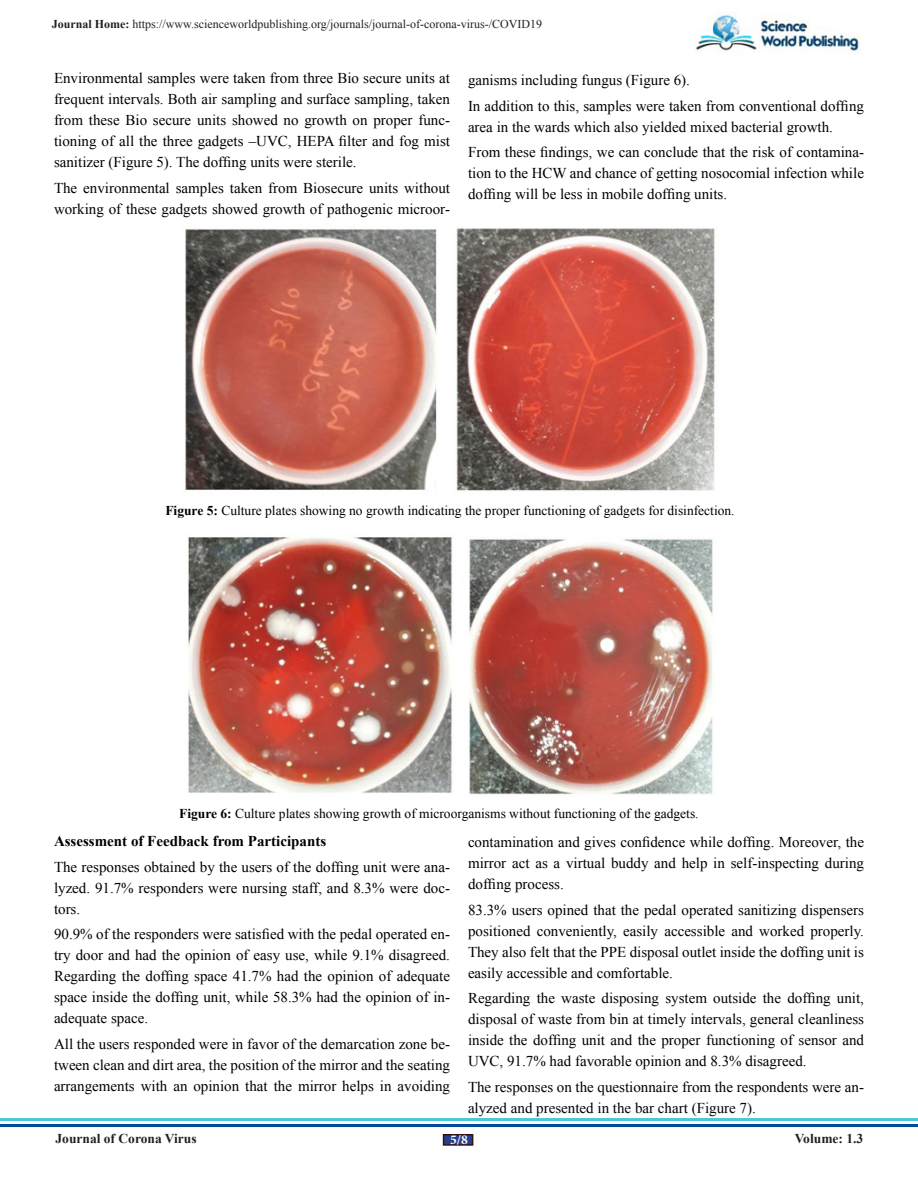
<style>
.page{position:relative;width:918px;height:1188px;background:#fff}
.page>*{position:absolute;margin:0;border:0;box-sizing:border-box;transform-origin:0 0}
.t1{font:15px/21px "Times New Roman";color:#000;text-align:justify}
.t2{font:700 15px "Times New Roman";color:#000}
.t3{font:13.5px "Times New Roman";color:#000}
.t4{font:700 13.5px "Times New Roman";color:#231f20}
.t5{font:700 13.5px "Minion Pro";color:#fff}
.t6{font:12px "Times New Roman";color:#231f20}
.s1{font-weight:700}
</style>
<div class="page">
<div style="left:443px;top:1134px;width:30px;height:12px;background:#25408f;border:2px solid #331313"></div>
<hr style="left:0;top:1119px;width:918px;height:2px;background:#4ac8da">
<hr style="left:0;top:1125px;width:918px;height:2px;background:#004c99">
<img style="left:695px;top:13px;width:165px;height:41px">
<img style="left:185px;top:228px;width:530px;height:263px">
<img style="left:188px;top:537px;width:525px;height:258px">
<p class="t6" style="left:52px;top:16px;width:492px"><span class="s1">Journal Home:</span> https://www.scienceworldpublishing.org/journals/journal-of-corona-virus-/COVID19</p>
<p class="t1" style="left:54px;top:68px;width:398px">Environmental samples were taken from three Bio secure units at frequent intervals. Both air sampling and surface sampling, taken from these Bio secure units showed no growth on proper func&shy;tioning of all the three gadgets –UVC, HEPA filter and fog mist sanitizer (Figure 5). The doffing units were sterile.</p>
<p class="t1" style="left:54px;top:177px;width:398px">The environmental samples taken from Biosecure units without working of these gadgets showed growth of pathogenic microor-</p>
<p class="t1" style="left:468px;top:67px;width:397px;line-height:25.5px">ganisms including fungus (Figure 6).<br>In addition to this, samples were taken from conventional doffing</p>
<p class="t1" style="left:468px;top:114px;width:397px;line-height:25.5px">area in the wards which also yielded mixed bacterial growth.<br>From these findings, we can conclude that the risk of contamina-</p>
<p class="t1" style="left:468px;top:162px;width:397px">tion to the HCW and chance of getting nosocomial infection while doffing will be less in mobile doffing units.</p>
<p class="t3" style="left:165px;top:502px;width:571px"><span class="s1">Figure 5:</span> Culture plates showing no growth indicating the proper functioning of gadgets for disinfection.</p>
<p class="t3" style="left:179px;top:804px;width:521px"><span class="s1">Figure 6:</span> Culture plates showing growth of microorganisms without functioning of the gadgets.</p>
<p class="t2" style="left:54px;top:831px;width:274px">Assessment of Feedback from Participants</p>
<p class="t1" style="left:54px;top:856px;width:398px">The responses obtained by the users of the doffing unit were ana&shy;lyzed. 91.7% responders were nursing staff, and 8.3% were doc&shy;tors.</p>
<p class="t1" style="left:54px;top:924px;width:398px">90.9% of the responders were satisfied with the pedal operated en&shy;try door and had the opinion of easy use, while 9.1% disagreed.<br>Regarding the doffing space 41.7% had the opinion of adequate space inside the doffing unit, while 58.3% had the opinion of in&shy;adequate space.</p>
<p class="t1" style="left:54px;top:1033px;width:398px">All the users responded were in favor of the demarcation zone be&shy;tween clean and dirt area, the position of the mirror and the seating arrangements with an opinion that the mirror helps in avoiding</p>
<p class="t1" style="left:468px;top:832px;width:398px">contamination and gives confidence while doffing. Moreover, the mirror act as a virtual buddy and help in self-inspecting during doffing process.</p>
<p class="t1" style="left:468px;top:899px;width:398px">83.3% users opined that the pedal operated sanitizing dispensers positioned conveniently, easily accessible and worked properly.<br>They also felt that the PPE disposal outlet inside the doffing unit is easily accessible and comfortable.</p>
<p class="t1" style="left:468px;top:988px;width:398px">Regarding the waste disposing system outside the doffing unit, disposal of waste from bin at timely intervals, general cleanliness inside the doffing unit and the proper functioning of sensor and UVC, 91.7% had favorable opinion and 8.3% disagreed.</p>
<p class="t1" style="left:468px;top:1076px;width:398px">The responses on the questionnaire from the respondents were an&shy;alyzed and presented in the bar chart (Figure 7).</p>
<p class="t4" style="left:56px;top:1129px;width:143px">Journal of Corona Virus</p>
<p class="t4" style="left:795px;top:1129px;width:70px">Volume: 1.3</p>
<p class="t5" style="left:450px;top:1130px;width:19px">5/8</p>
</div>
